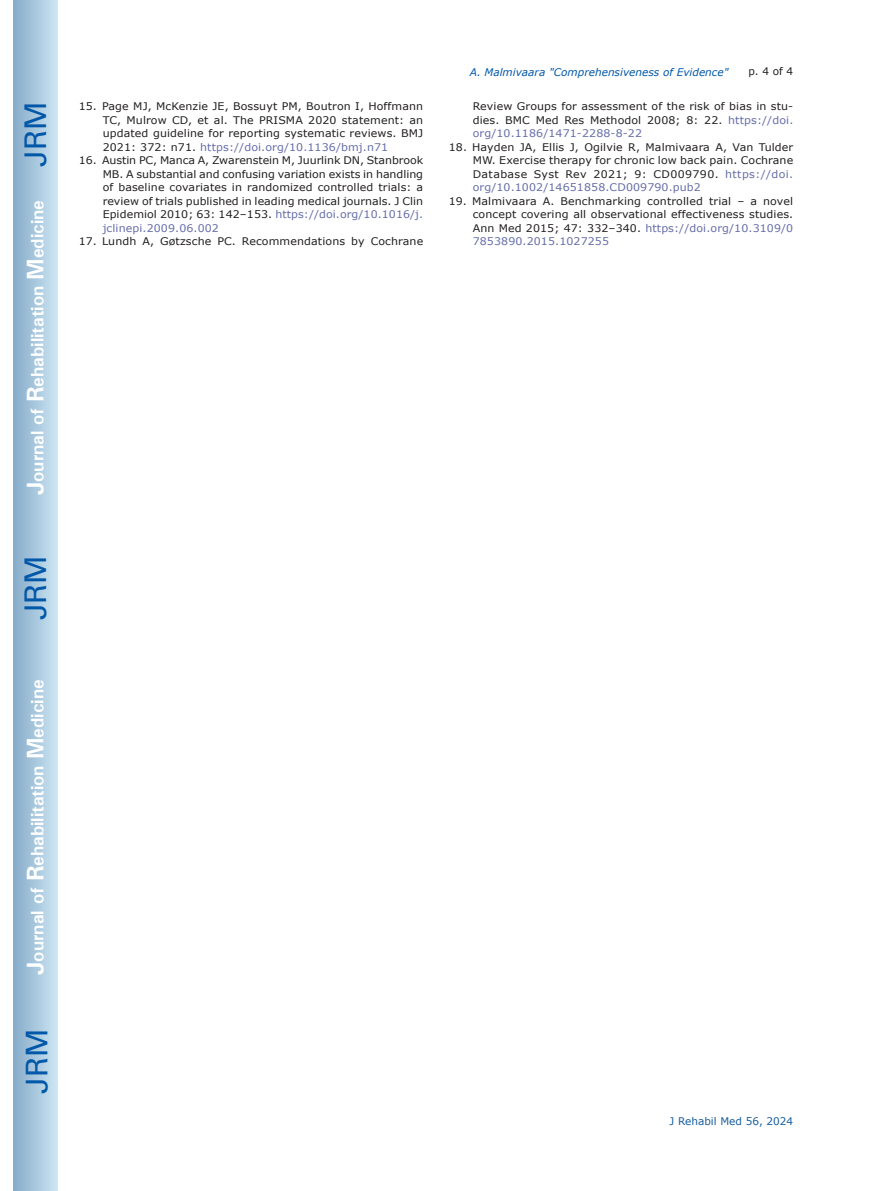
<style>
.page{position:relative;width:872px;height:1191px;background:#fff}
.page>*{position:absolute;margin:0;border:0;box-sizing:border-box;transform-origin:0 0}
.t1{font:30px "Univers";color:#0157a8}
.t2{font:700 18px "Univers";color:#fff}
.t3{font:10.5px/13.5px "Verdana";letter-spacing:.01em;color:#231f20;text-align:justify;scale:1.05 1}
.t4{font:italic 10.5px "Verdana";color:#0157a8}
.t5{font:10.5px "Verdana";color:#175d9e}
.t6{font:10.5px "Verdana";letter-spacing:.01em;color:#231f20}
.s1{font-size:24px}
.s2{color:#656da9}
</style>
<div class="page">
<div style="left:14px;top:0;width:43px;height:1191px;background:linear-gradient(to right,#88acca,#cbe5f2)"></div>
<h1 class="t1" style="left:18px;top:167px;width:67px;rotate:-90deg">JRM</h1>
<h2 class="t2" style="left:26px;top:495px;width:297px;rotate:-90deg"><span class="s1">J</span>ournal of <span class="s1">R</span>ehabilitation <span class="s1">M</span>edicine</h2>
<h1 class="t1" style="left:18px;top:620px;width:67px;rotate:-90deg">JRM</h1>
<h2 class="t2" style="left:26px;top:974px;width:297px;rotate:-90deg"><span class="s1">J</span>ournal of <span class="s1">R</span>ehabilitation <span class="s1">M</span>edicine</h2>
<h1 class="t1" style="left:19px;top:1093px;width:67px;rotate:-90deg">JRM</h1>
<p class="t3" style="left:103px;top:100px;width:307px;text-indent:-24px">15. Page MJ, McKenzie JE, Bossuyt PM, Boutron I, Hoffmann TC, Mulrow CD, et al. The PRISMA 2020 statement: an updated guideline for reporting systematic reviews. BMJ 2021: 372: n71. <span class="s2">https://doi.org/10.1136/bmj.n71</span></p>
<p class="t3" style="left:103px;top:154px;width:307px;text-indent:-24px">16. Austin PC, Manca A, Zwarenstein M, Juurlink DN, Stanbrook MB. A substantial and confusing variation exists in handling of baseline covariates in randomized controlled trials: a review of trials published in leading medical journals. J Clin Epidemiol 2010; 63: 142–153. <span class="s2">https://doi.org/10.1016/j. jclinepi.2009.06.002</span></p>
<p class="t3" style="left:79px;top:235px;width:330px">17. Lundh A, Gøtzsche PC. Recommendations by Cochrane</p>
<p class="t4" style="left:470px;top:65px;width:260px">A. Malmivaara "Comprehensiveness of Evidence"</p>
<p class="t6" style="left:748px;top:64px;width:46px">p. 4 of 4</p>
<p class="t3" style="left:473px;top:100px;width:307px">Review Groups for assessment of the risk of bias in stu&shy;dies. BMC Med Res Methodol 2008; 8: 22. <span class="s2">https://doi. org/10.1186/1471-2288-8-22</span></p>
<p class="t3" style="left:473px;top:140px;width:307px;text-indent:-24px">18. Hayden JA, Ellis J, Ogilvie R, Malmivaara A, Van Tulder MW. Exercise therapy for chronic low back pain. Cochrane Database Syst Rev 2021; 9: CD009790. <span class="s2">https://doi. org/10.1002/14651858.CD009790.pub2</span></p>
<p class="t3" style="left:473px;top:194px;width:307px;text-indent:-24px">19. Malmivaara A. Benchmarking controlled trial – a novel concept covering all observational effectiveness studies.<br>Ann Med 2015; 47: 332–340. <span class="s2">https://doi.org/10.3109/0<br>7853890.2015.1027255</span></p>
<p class="t5" style="left:669px;top:1114px;width:125px">J Rehabil Med 56, 2024</p>
</div>
